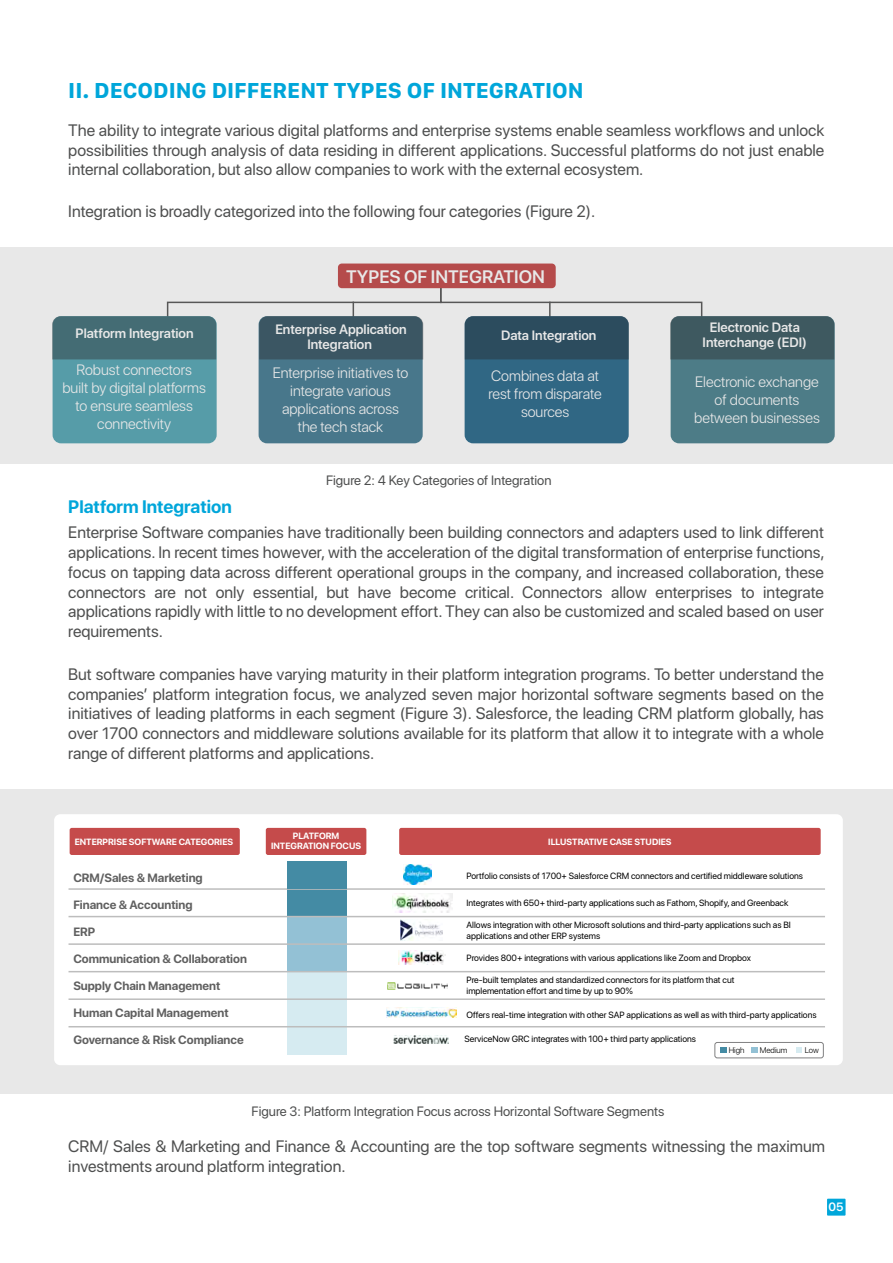
<style>
.page{position:relative;width:893px;height:1263px;background:#fff}
.page>*{position:absolute;margin:0;border:0;box-sizing:border-box;transform-origin:0 0}
.t1{font:700 22.5px "SF Compact Text";color:#00a6da}
.t2{font:700 18px "SF Pro Display";color:#00a6da}
.t3{font:600 18px "SF Pro Display";color:#fff}
.t4{font:16.5px/19.8px "SF Pro Display";color:#4e4f4f;text-align:justify}
.t5{font:300 15px/18px "SF Pro Display";color:#fff;text-align:center}
.t6{font:13.5px "SF Pro Display";color:#4e4f4f}
.t7{font:600 13.5px/15px "SF Pro Display";color:#fff;text-align:center}
.t8{font:700 12px "SF Pro Display";color:#606060}
.t9{font:600 12px "SF Pro Display";color:#fff}
.t10{font:9px/10.8px "SF Pro Display";color:#000}
.t11{font:700 9px/10.8px "SF Pro Display";color:#fff;text-align:center}
.t12{font:300 8.25px "SF Pro Display";color:#000}
</style>
<div class="page">
<svg style="left:0;top:247px;width:893px;height:217px;background:#9eafb6"></svg>
<div style="left:0;top:789px;width:893px;height:305px;background:#e8e8e8"></div>
<div style="left:827px;top:1199px;width:18px;height:16px;background:#00a6da"></div>
<div style="left:54px;top:814px;width:789px;height:251px;background:#fff;border-radius:6px"></div>
<div style="left:288px;top:889px;width:59px;height:27px;background:#448ba4"></div>
<div style="left:288px;top:916px;width:59px;height:28px;background:#93c1d5"></div>
<div style="left:288px;top:944px;width:59px;height:28px;background:#93c1d5"></div>
<div style="left:288px;top:972px;width:59px;height:27px;background:#d6ebf1"></div>
<div style="left:288px;top:999px;width:59px;height:28px;background:#d6ebf1"></div>
<div style="left:288px;top:1027px;width:59px;height:27px;background:#d6ebf1"></div>
<hr style="left:69px;top:888px;width:756px;height:2px;background:#bdbdbd">
<hr style="left:69px;top:916px;width:756px;height:1px;background:#bdbdbd">
<hr style="left:69px;top:943px;width:756px;height:2px;background:#bdbdbd">
<hr style="left:69px;top:971px;width:756px;height:1px;background:#bdbdbd">
<hr style="left:69px;top:998px;width:756px;height:2px;background:#bdbdbd">
<hr style="left:69px;top:1026px;width:756px;height:1px;background:#bdbdbd">
<img style="left:394px;top:1036px;width:54px;height:7px">
<img style="left:388px;top:983px;width:59px;height:7px">
<div style="left:70px;top:828px;width:170px;height:27px;background:#c54b4b;border-radius:2px"></div>
<div style="left:266px;top:828px;width:100px;height:27px;background:#c54b4b;border-radius:2px"></div>
<div style="left:399px;top:828px;width:422px;height:27px;background:#c54b4b;border-radius:2px"></div>
<div style="left:288px;top:861px;width:59px;height:27px;background:#448ba4"></div>
<img style="left:403px;top:865px;width:29px;height:20px">
<img style="left:392px;top:894px;width:60px;height:19px">
<img style="left:400px;top:919px;width:43px;height:21px">
<img style="left:399px;top:951px;width:47px;height:13px">
<img style="left:386px;top:1007px;width:70px;height:11px">
<svg style="left:720px;top:1047px;width:6px;height:6px"></svg>
<svg style="left:751px;top:1047px;width:6px;height:6px"></svg>
<svg style="left:796px;top:1047px;width:6px;height:6px"></svg>
<div style="left:715px;top:1042px;width:108px;height:16px;border:1px solid #808081;border-radius:2px"></div>
<h1 class="t1" style="left:68px;top:77px;width:517px">II. DECODING DIFFERENT TYPES OF INTEGRATION</h1>
<p class="t4" style="left:68px;top:120px;width:758px">The ability to integrate various digital platforms and enterprise systems enable seamless workflows and unlock possibilities through analysis of data residing in different applications. Successful platforms do not just enable internal collaboration, but also allow companies to work with the external ecosystem.</p>
<p class="t4" style="left:68px;top:201px;width:528px">Integration is broadly categorized into the following four categories (Figure 2).</p>
<p class="t7" style="left:76px;top:326px;width:120px">Platform Integration</p>
<p class="t5" style="left:62px;top:360px;width:145px">Robust connectors built by digital platforms to ensure seamless connectivity</p>
<p class="t2" style="left:68px;top:496px;width:165px">Platform Integration</p>
<p class="t3" style="left:346px;top:266px;width:200px">TYPES OF INTEGRATION</p>
<p class="t7" style="left:275px;top:322px;width:133px">Enterprise Application<br>Integration</p>
<p class="t7" style="left:501px;top:328px;width:97px">Data Integration</p>
<p class="t7" style="left:703px;top:320px;width:106px">Electronic Data<br>Interchange (EDI)</p>
<p class="t5" style="left:273px;top:363px;width:137px">Enterprise initiatives to integrate various applications across the tech stack</p>
<p class="t5" style="left:488px;top:367px;width:115px">Combines data at rest from disparate sources</p>
<p class="t5" style="left:694px;top:372px;width:127px">Electronic exchange of documents between businesses</p>
<p class="t6" style="left:326px;top:473px;width:227px">Figure 2: 4 Key Categories of Integration</p>
<p class="t4" style="left:68px;top:523px;width:758px">Enterprise Software companies have traditionally been building connectors and adapters used to link different applications. In recent times however, with the acceleration of the digital transformation of enterprise functions, focus on tapping data across different operational groups in the company, and increased collaboration, these connectors are not only essential, but have become critical. Connectors allow enterprises to integrate applications rapidly with little to no development effort. They can also be customized and scaled based on user requirements.</p>
<p class="t4" style="left:68px;top:664px;width:757px">But software companies have varying maturity in their platform integration programs. To better understand the companies’ platform integration focus, we analyzed seven major horizontal software segments based on the initiatives of leading platforms in each segment (Figure 3). Salesforce, the leading CRM platform globally, has over 1700 connectors and middleware solutions available for its platform that allow it to integrate with a whole range of different platforms and applications.</p>
<p class="t11" style="left:75px;top:836px;width:160px">ENTERPRISE SOFTWARE CATEGORIES</p>
<p class="t11" style="left:271px;top:830px;width:91px">PLATFORM<br>INTEGRATION FOCUS</p>
<p class="t11" style="left:548px;top:836px;width:125px">ILLUSTRATIVE CASE STUDIES</p>
<p class="t10" style="left:467px;top:870px;width:338px">Portfolio consists of 1700+ Salesforce CRM connectors and certified middleware solutions</p>
<p class="t10" style="left:467px;top:897px;width:323px">Integrates with 650+ third-party applications such as Fathom, Shopify, and Greenback</p>
<p class="t10" style="left:467px;top:919px;width:326px">Allows integration with other Microsoft solutions and third-party applications such as BI applications and other ERP systems</p>
<p class="t10" style="left:467px;top:952px;width:286px">Provides 800+ integrations with various applications like Zoom and Dropbox</p>
<p class="t10" style="left:467px;top:975px;width:269px">Pre-built templates and standardized connectors for its platform that cut implementation effort and time by up to 90%</p>
<p class="t10" style="left:467px;top:1009px;width:352px">Offers real-time integration with other SAP applications as well as with third-party applications</p>
<p class="t10" style="left:464px;top:1033px;width:233px">ServiceNow GRC integrates with 100+ third party applications</p>
<p class="t12" style="left:729px;top:1045px;width:17px">High</p>
<p class="t12" style="left:760px;top:1045px;width:29px">Medium</p>
<p class="t12" style="left:805px;top:1045px;width:16px">Low</p>
<p class="t8" style="left:73px;top:870px;width:131px">CRM/Sales &amp; Marketing</p>
<p class="t8" style="left:73px;top:897px;width:121px">Finance &amp; Accounting</p>
<p class="t8" style="left:73px;top:924px;width:23px">ERP</p>
<p class="t8" style="left:73px;top:951px;width:175px">Communication &amp; Collaboration</p>
<p class="t8" style="left:73px;top:978px;width:149px">Supply Chain Management</p>
<p class="t8" style="left:73px;top:1005px;width:157px">Human Capital Management</p>
<p class="t8" style="left:73px;top:1032px;width:172px">Governance &amp; Risk Compliance</p>
<p class="t6" style="left:252px;top:1103px;width:414px">Figure 3: Platform Integration Focus across Horizontal Software Segments</p>
<p class="t4" style="left:68px;top:1136px;width:758px">CRM/ Sales &amp; Marketing and Finance &amp; Accounting are the top software segments witnessing the maximum investments around platform integration.</p>
<p class="t9" style="left:829px;top:1200px;width:16px">05</p>
</div>
